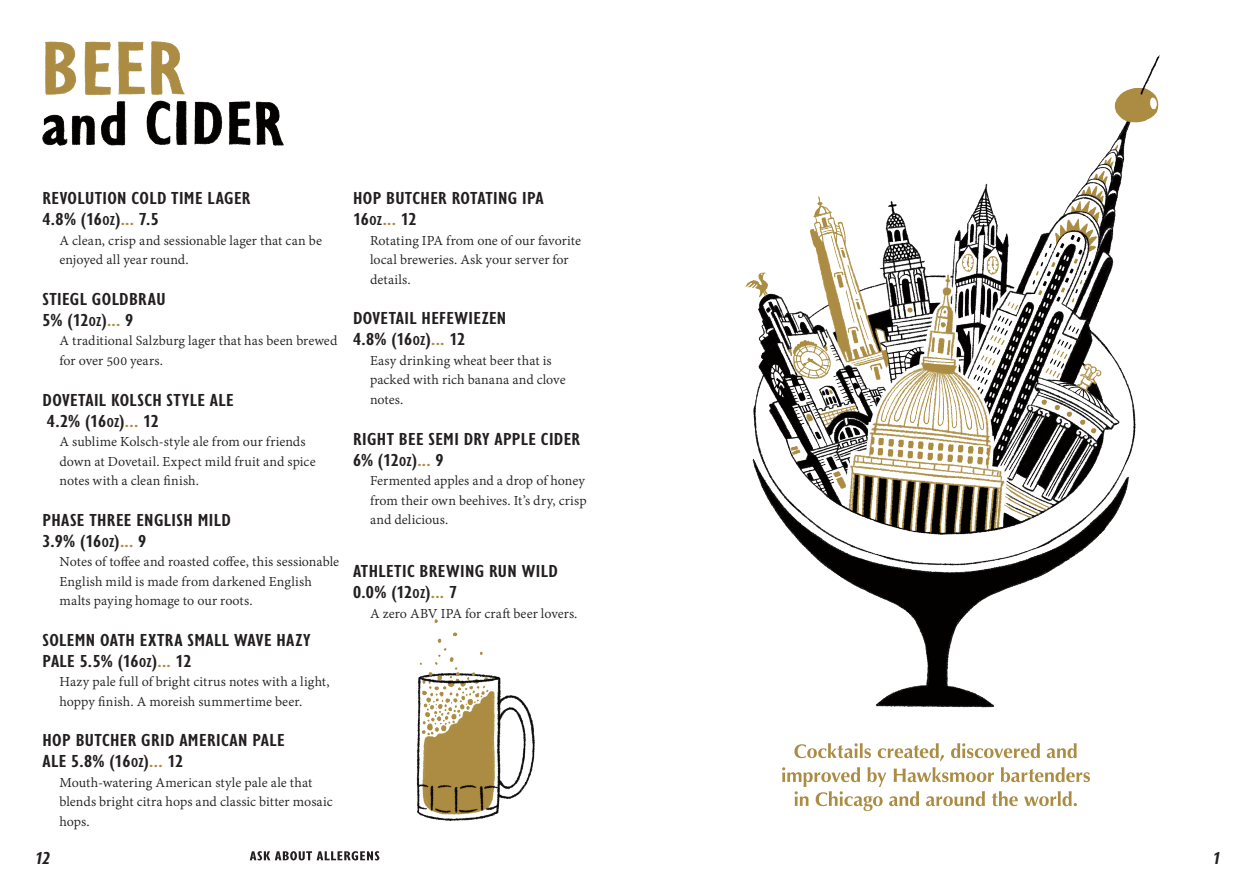
<style>
.page{position:relative;width:1259px;height:893px;background:#fff}
.page>*{position:absolute;margin:0;border:0;box-sizing:border-box;transform-origin:0 0}
.Drink_Name{font:600 condensed 18px/21px "Gill Sans Nova";letter-spacing:.02em;color:#231f20;scale:1.17 1}
.Page_Numbers{font:italic 600 condensed 18px "Gill Sans Nova";color:#231f20;scale:1.17 1}
.Description{font:15px/19.5px "Adobe Gurmukhi";letter-spacing:.005em;color:#231f20}
.s1{font-size:13.5px}
.s2{color:#ab8c42}
</style>
<div class="page">
<img style="left:42px;top:41px;width:493px;height:780px">
<svg style="left:250px;top:851px;width:129px;height:9px"></svg>
<svg style="left:782px;top:743px;width:308px;height:68px"></svg>
<img style="left:745px;top:55px;width:415px;height:653px">
<p class="Drink_Name" style="left:43px;top:188px;width:179px">REVOLUTION COLD TIME LAGER</p>
<p class="Drink_Name" style="left:43px;top:209px;width:101px">4.8% (16<span class="s1">OZ</span>)<span class="s2">...</span> 7.5</p>
<p class="Description" style="left:60px;top:231px;width:264px">A clean, crisp and sessionable lager that can be enjoyed all year round.</p>
<p class="Drink_Name" style="left:43px;top:288px;width:107px">STIEGL GOLDBRAU</p>
<p class="Drink_Name" style="left:43px;top:309px;width:79px">5% (12<span class="s1">OZ</span>)<span class="s2">...</span> 9</p>
<p class="Description" style="left:60px;top:332px;width:279px">A traditional Salzburg lager that has been brewed for over 500 years.</p>
<p class="Drink_Name" style="left:43px;top:389px;width:165px">DOVETAIL KOLSCH STYLE ALE</p>
<p class="Drink_Name" style="left:47px;top:410px;width:97px">4.2% (16<span class="s1">OZ</span>)<span class="s2">...</span> 12</p>
<p class="Description" style="left:60px;top:432px;width:258px">A sublime Kolsch-style ale from our friends down at Dovetail. Expect mild fruit and spice notes with a clean finish.</p>
<p class="Drink_Name" style="left:43px;top:509px;width:162px">PHASE THREE ENGLISH MILD</p>
<p class="Drink_Name" style="left:43px;top:530px;width:90px">3.9% (16<span class="s1">OZ</span>)<span class="s2">...</span> 9</p>
<p class="Description" style="left:60px;top:552px;width:281px">Notes of toffee and roasted coffee, this sessionable<br>English mild is made from darkened English malts paying homage to our roots.</p>
<p class="Drink_Name" style="left:43px;top:629px;width:231px">SOLEMN OATH EXTRA SMALL WAVE HAZY<br>PALE 5.5% (16<span class="s1">OZ</span>)<span class="s2">...</span> 12</p>
<p class="Description" style="left:60px;top:672px;width:272px">Hazy pale full of bright citrus notes with a light, hoppy finish. A moreish summertime beer.</p>
<p class="Drink_Name" style="left:43px;top:729px;width:208px">HOP BUTCHER GRID AMERICAN PALE</p>
<p class="Drink_Name" style="left:43px;top:750px;width:122px">ALE 5.8% (16<span class="s1">OZ</span>)<span class="s2">...</span> 12</p>
<p class="Description" style="left:60px;top:773px;width:275px">Mouth-watering American style pale ale that blends bright citra hops and classic bitter mosaic hops.</p>
<p class="Page_Numbers" style="left:35px;top:846px;width:14px">12</p>
<p class="Drink_Name" style="left:353px;top:188px;width:165px">HOP BUTCHER ROTATING IPA</p>
<p class="Drink_Name" style="left:353px;top:209px;width:56px">16<span class="s1">OZ</span><span class="s2">...</span> 12</p>
<p class="Description" style="left:370px;top:231px;width:212px">Rotating IPA from one of our favorite local breweries. Ask your server for details.</p>
<p class="Drink_Name" style="left:353px;top:308px;width:133px">DOVETAIL HEFEWIEZEN</p>
<p class="Drink_Name" style="left:353px;top:329px;width:97px">4.8% (16<span class="s1">OZ</span>)<span class="s2">...</span> 12</p>
<p class="Description" style="left:370px;top:351px;width:197px">Easy drinking wheat beer that is packed with rich banana and clove notes.</p>
<p class="Drink_Name" style="left:353px;top:428px;width:196px">RIGHT BEE SEMI DRY APPLE CIDER<br>6% (12<span class="s1">OZ</span>)<span class="s2">...</span> 9</p>
<p class="Description" style="left:370px;top:471px;width:218px;text-align:justify">Fermented apples and a drop of honey from their own beehives. It’s dry, crisp and delicious.</p>
<p class="Drink_Name" style="left:353px;top:560px;width:176px">ATHLETIC BREWING RUN WILD</p>
<p class="Drink_Name" style="left:353px;top:581px;width:90px">0.0% (12<span class="s1">OZ</span>)<span class="s2">...</span> 7</p>
<p class="Description" style="left:370px;top:604px;width:209px">A zero ABV IPA for craft beer lovers.</p>
<p class="Page_Numbers" style="left:1212px;top:846px;width:8px">1</p>
</div>
